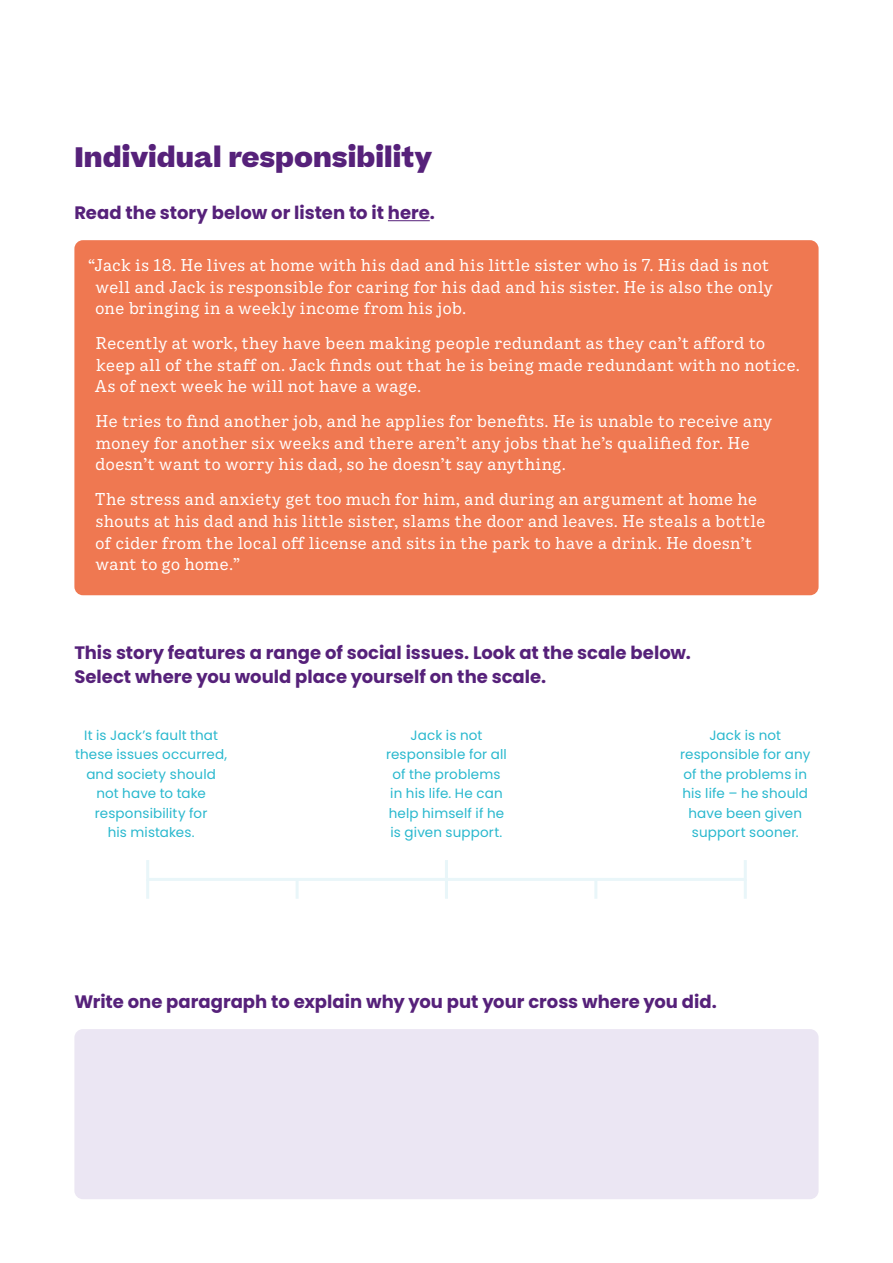
<style>
.page{position:relative;width:893px;height:1263px;background:#fff}
.page>*{position:absolute;margin:0;border:0;box-sizing:border-box;transform-origin:0 0}
.t1{font:800 27px "Beatrice";letter-spacing:.005em;color:#56217a}
.t2{font:700 18px/24px "Poppins";color:#56217a}
.t3{font:16.5px/21.8px "Ivy Style TW";color:#fff}
.t4{font:13.5px/19.5px "Poppins";letter-spacing:.01em;color:#29b8ce;text-align:center}
</style>
<div class="page">
<hr style="left:388px;top:220px;width:42px;height:1px;background:#56217a">
<div style="left:74px;top:1029px;width:745px;height:170px;background:#ebe6f3;border-radius:9px"></div>
<div style="left:74px;top:240px;width:745px;height:355px;background:#ef7851;border-radius:9px"></div>
<div style="left:146px;top:858px;width:601px;height:23px;border:3px solid #e9f6f9"></div>
<hr style="left:445px;top:860px;width:3px;height:19px;background:#e9f6f9">
<hr style="left:445px;top:879px;width:3px;height:20px;background:#e9f6f9">
<hr style="left:744px;top:879px;width:3px;height:20px;background:#e9f6f9">
<hr style="left:594px;top:879px;width:3px;height:20px;background:#e9f6f9">
<hr style="left:296px;top:879px;width:3px;height:20px;background:#e9f6f9">
<hr style="left:146px;top:879px;width:3px;height:20px;background:#e9f6f9">
<h1 class="t1" style="left:74px;top:139px;width:359px">Individual responsibility</h1>
<p class="t2" style="left:74px;top:201px;width:362px">Read the story below or listen to it here.</p>
<p class="t3" style="left:95px;top:253px;width:679px;text-indent:-7px">“Jack is 18. He lives at home with his dad and his little sister who is 7. His dad is not well and Jack is responsible for caring for his dad and his sister. He is also the only one bringing in a weekly income from his job.</p>
<p class="t3" style="left:95px;top:331px;width:707px">Recently at work, they have been making people redundant as they can’t afford to keep all of the staff on. Jack finds out that he is being made redundant with no notice.<br>As of next week he will not have a wage.</p>
<p class="t3" style="left:95px;top:409px;width:678px">He tries to find another job, and he applies for benefits. He is unable to receive any money for another six weeks and there aren’t any jobs that he’s qualified for. He doesn’t want to worry his dad, so he doesn’t say anything.</p>
<p class="t3" style="left:95px;top:487px;width:672px">The stress and anxiety get too much for him, and during an argument at home he shouts at his dad and his little sister, slams the door and leaves. He steals a bottle of cider from the local off license and sits in the park to have a drink. He doesn’t want to go home.”</p>
<p class="t2" style="left:74px;top:640px;width:618px">This story features a range of social issues. Look at the scale below.<br>Select where you would place yourself on the scale.</p>
<p class="t4" style="left:75px;top:725px;width:153px">It is Jack’s fault that these issues occurred, and society should not have to take responsibility for<br>his mistakes.</p>
<p class="t4" style="left:386px;top:725px;width:122px">Jack is not responsible for all of the problems in his life. He can help himself if he is given support.</p>
<p class="t4" style="left:680px;top:725px;width:132px">Jack is not responsible for any of the problems in his life – he should have been given support sooner.</p>
<p class="t2" style="left:74px;top:990px;width:644px">Write one paragraph to explain why you put your cross where you did.</p>
</div>
